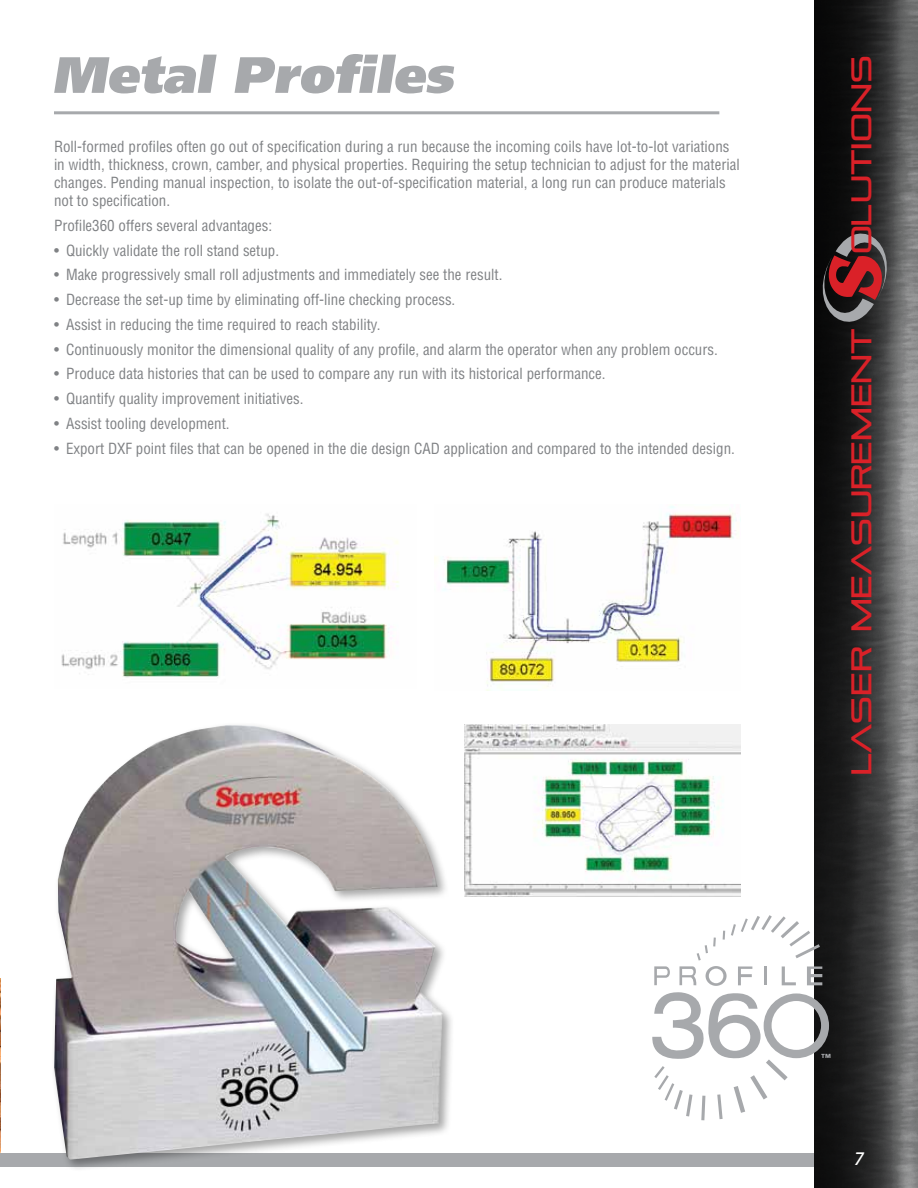
<style>
.page{position:relative;width:918px;height:1188px;background:#fff}
.page>*{position:absolute;margin:0;border:0;box-sizing:border-box;transform-origin:0 0}
.t1{font:500 51px "AG Foreigner ULB Oblique";color:#a7a9ac}
.t2{font:28.5px "Pirulen";color:#da2128}
.t3{font:italic 500 18px "AG Foreigner";color:#fff}
.t4{font:condensed 15px/18px "Helvetica";color:#808285}
.t5{font:700 condensed 10.05px "Helvetica Neue";color:#a7a9ac}
</style>
<div class="page">
<div style="left:0;top:1153px;width:918px;height:14px;background:#a7a9ac"></div>
<img style="left:815px;top:0;width:103px;height:1188px">
<hr style="left:54px;top:111px;width:665px;height:3px;background:#a7a9ac">
<svg style="left:823px;top:234px;width:64px;height:88px;background:#653739"></svg>
<svg style="left:652px;top:915px;width:177px;height:205px"></svg>
<img style="left:435px;top:506px;width:301px;height:184px">
<img style="left:464px;top:725px;width:276px;height:171px">
<img style="left:61px;top:513px;width:338px;height:165px">
<img style="left:0;top:978px;width:1px;height:175px">
<div style="left:51px;top:721px;width:404px;height:451px;background:#000;opacity:.35"></div>
<img style="left:54px;top:725px;width:389px;height:435px">
<h1 class="t1" style="left:54px;top:46px;width:403px">Metal Profiles</h1>
<p class="t4" style="left:54px;top:138px;width:687px">Roll-formed profiles often go out of specification during a run because the incoming coils have lot-to-lot variations in width, thickness, crown, camber, and physical properties. Requiring the setup technician to adjust for the material changes. Pending manual inspection, to isolate the out-of-specification material, a long run can produce materials not to specification.</p>
<p class="t4" style="left:54px;top:216px;width:220px">Profile360 offers several advantages:</p>
<p class="t4" style="left:54px;top:241px;width:227px">• Quickly validate the roll stand setup.</p>
<p class="t4" style="left:54px;top:266px;width:450px">• Make progressively small roll adjustments and immediately see the result.</p>
<p class="t4" style="left:54px;top:291px;width:403px">• Decrease the set-up time by eliminating off-line checking process.</p>
<p class="t4" style="left:54px;top:315px;width:328px">• Assist in reducing the time required to reach stability.</p>
<p class="t4" style="left:54px;top:340px;width:665px">• Continuously monitor the dimensional quality of any profile, and alarm the operator when any problem occurs.</p>
<p class="t4" style="left:54px;top:365px;width:553px">• Produce data histories that can be used to compare any run with its historical performance.</p>
<p class="t4" style="left:54px;top:390px;width:251px">• Quantify quality improvement initiatives.</p>
<p class="t4" style="left:54px;top:414px;width:177px">• Assist tooling development.</p>
<p class="t4" style="left:54px;top:439px;width:683px">• Export DXF point files that can be opened in the die design CAD application and compared to the intended design.</p>
<h2 class="t2" style="left:844px;top:254px;width:200px;rotate:-90deg">OLUTIONS</h2>
<h2 class="t2" style="left:844px;top:775px;width:448px;rotate:-90deg">Laser Measurement</h2>
<p class="t5" style="left:821px;top:1051px;width:11px">™</p>
<p class="t3" style="left:854px;top:1149px;width:12px">7</p>
</div>
